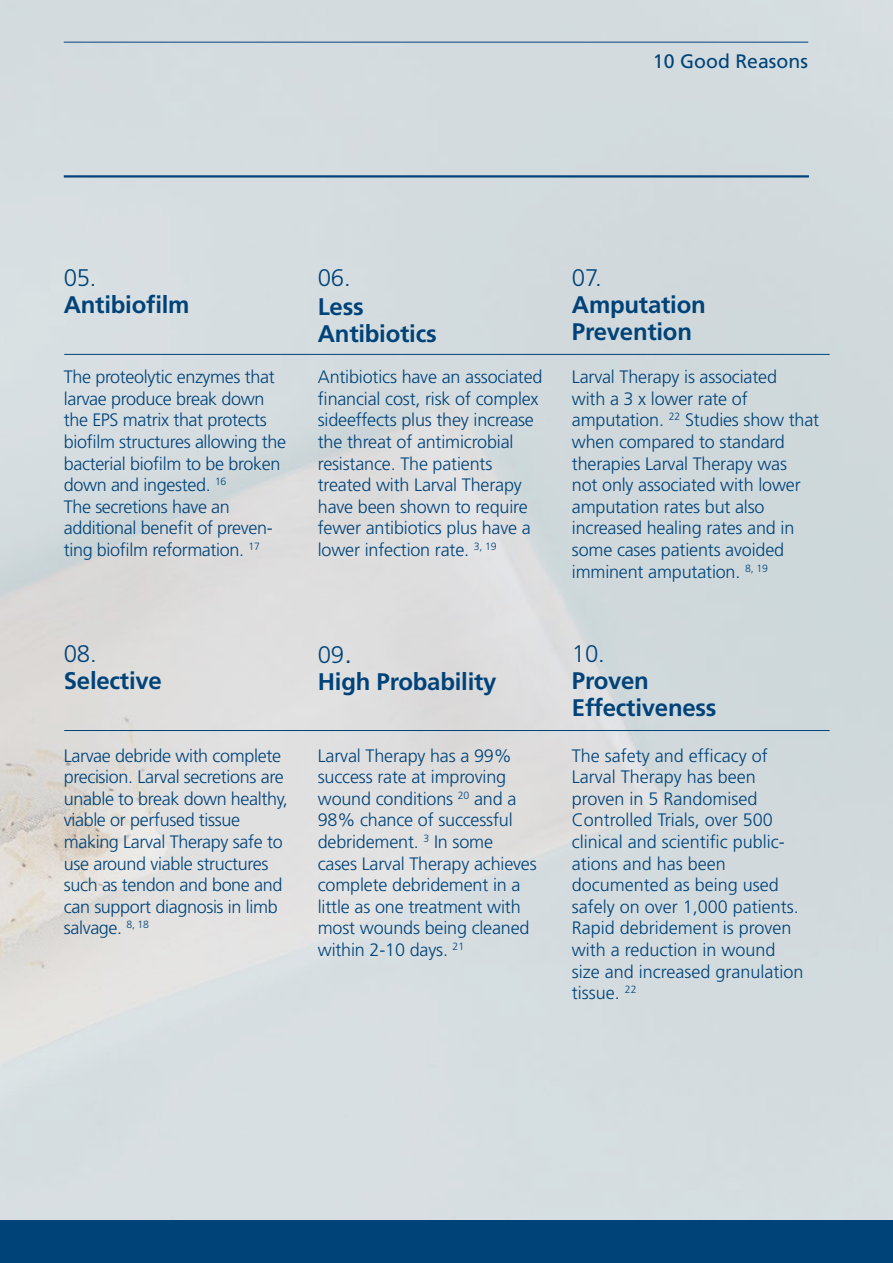
<style>
.page{position:relative;width:893px;height:1263px;background:#fff}
.page>*{position:absolute;margin:0;border:0;box-sizing:border-box;transform-origin:0 0}
.t1{font:700 24px/27px "Frutiger";letter-spacing:-.01em;color:#004379}
.t2{font:300 24px "Frutiger";letter-spacing:-.01em;color:#004379}
.t3{font:19.5px "Frutiger";color:#004379}
.t4{font:300 18px/21.6px "Frutiger";letter-spacing:-.01em;color:#004379}
.s1{font-weight:300}
.s2{font-weight:300;font-size:30px}
</style>
<div class="page">
<hr style="left:64px;top:42px;width:744px;height:1px;background:#004379">
<hr style="left:64px;top:175px;width:745px;height:3px;background:#004379">
<hr style="left:64px;top:354px;width:766px;height:1px;background:#004379">
<hr style="left:64px;top:730px;width:766px;height:1px;background:#004379">
<div style="left:0;top:1220px;width:893px;height:43px;background:#004379"></div>
<p class="t3" style="left:653px;top:50px;width:156px">10 Good Reasons</p>
<h1 class="t2" style="left:64px;top:264px;width:34px">05.</h1>
<h1 class="t1" style="left:64px;top:291px;width:127px">Antibiofilm</h1>
<p class="t4" style="left:64px;top:366px;width:224px">The proteolytic enzymes that larvae produce break down the EPS matrix that protects biofilm structures allowing the bacterial biofilm to be broken down and ingested. <sup>16<br></sup>The secretions have an additional benefit of preven&shy;ting biofilm reformation. <sup>17</sup></p>
<h1 class="t2" style="left:64px;top:640px;width:34px">08.</h1>
<h1 class="t1" style="left:64px;top:667px;width:100px">Selective</h1>
<p class="t4" style="left:64px;top:744px;width:226px">Larvae debride with complete precision. Larval secretions are unable to break down healthy, viable or perfused tissue making Larval Therapy safe to use around viable structures such as tendon and bone and can support diagnosis in limb salvage. <sup>8,</sup> <sup>18</sup></p>
<h1 class="t2" style="left:318px;top:264px;width:34px">06.</h1>
<h1 class="t1" style="left:318px;top:293px;width:120px">Less<br>Antibiotics</h1>
<p class="t4" style="left:318px;top:366px;width:226px">Antibiotics have an associated financial cost, risk of complex sideeffects plus they increase the threat of antimicrobial resistance. The patients treated with Larval Therapy have been shown to require fewer antibiotics plus have a lower infection rate. <sup>3,</sup> <sup>19</sup></p>
<h1 class="t2" style="left:572px;top:264px;width:31px">07.</h1>
<h1 class="t1" style="left:572px;top:291px;width:135px">Amputation<br>Prevention</h1>
<p class="t4" style="left:572px;top:366px;width:249px">Larval Therapy is associated<br>with a 3 x lower rate of amputation. <sup>22</sup> Studies show that when compared to standard therapies Larval Therapy was<br>not only associated with lower amputation rates but also increased healing rates and in some cases patients avoided imminent amputation. <sup>8,</sup> <sup>19</sup></p>
<h1 class="t1" style="left:318px;top:641px;width:180px"><span class="s1">09</span><span class="s2">.<br></span>High Probability</h1>
<h1 class="t2" style="left:572px;top:640px;width:34px">10.</h1>
<h1 class="t1" style="left:572px;top:667px;width:146px">Proven<br>Effectiveness</h1>
<p class="t4" style="left:318px;top:744px;width:220px">Larval Therapy has a 99% success rate at improving wound conditions <sup>20</sup> and a<br>98% chance of successful debridement. <sup>3</sup> In some cases Larval Therapy achieves complete debridement in a little as one treatment with most wounds being cleaned within 2-10 days. <sup>21</sup></p>
<p class="t4" style="left:572px;top:744px;width:233px">The safety and efficacy of<br>Larval Therapy has been proven in 5 Randomised<br>Controlled Trials, over 500 clinical and scientific public&shy;ations and has been documented as being used safely on over 1,000 patients.<br>Rapid debridement is proven with a reduction in wound size and increased granulation tissue. <sup>22</sup></p>
</div>
